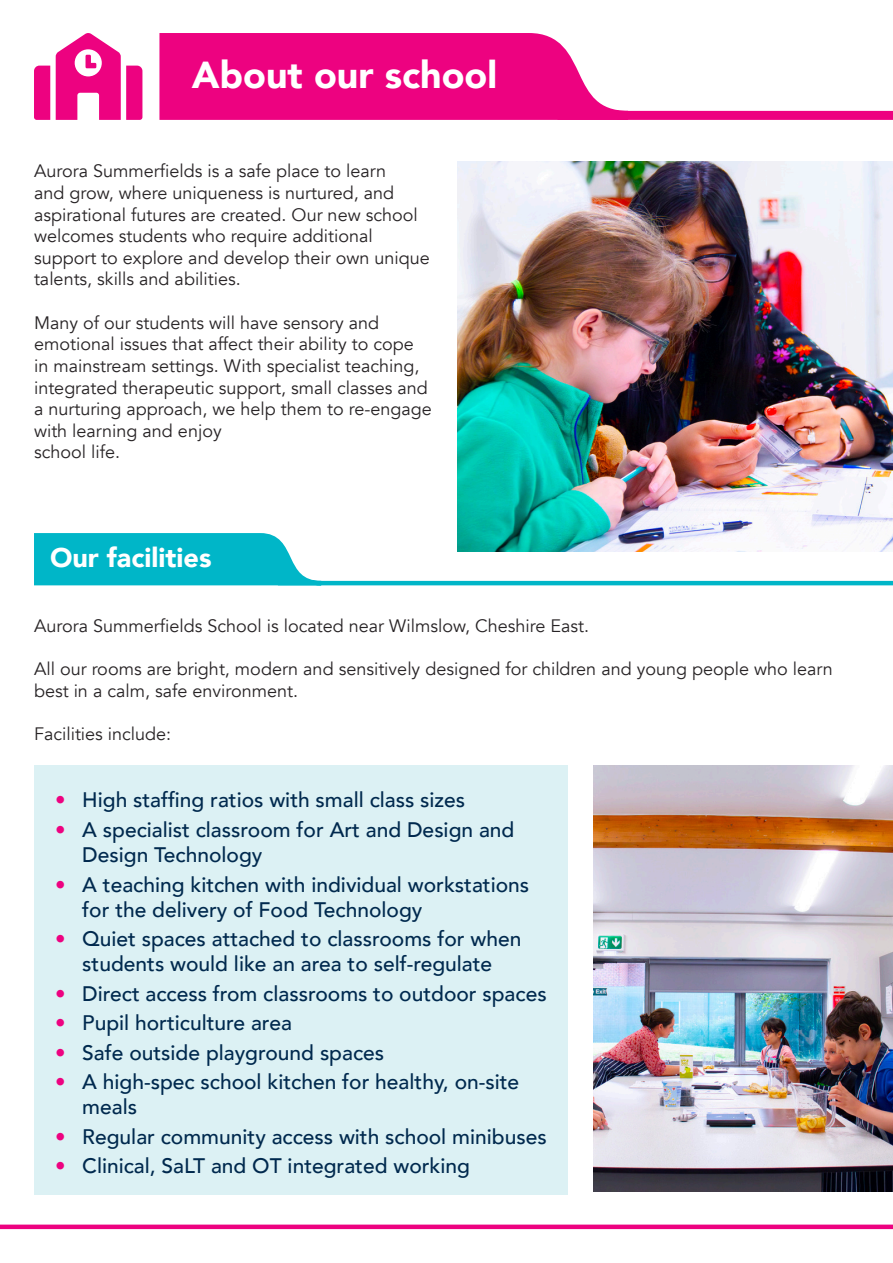
<style>
.page{position:relative;width:893px;height:1263px;background:#fff}
.page>*{position:absolute;margin:0;border:0;box-sizing:border-box;transform-origin:0 0}
.t1{font:900 37.5px "Avenir";color:#fff}
.t2{font:900 27px "Avenir";color:#fff}
.t3{font:500 21px/25.2px "Avenir";color:#00294e}
.t4{font:18px/21.6px "Avenir";color:#282426}
.s1{font-weight:900;color:#ed0280}
</style>
<div class="page">
<img style="left:593px;top:765px;width:300px;height:427px">
<hr style="left:278px;top:581px;width:615px;height:4px;background:#00b6c8">
<svg style="left:34px;top:533px;width:292px;height:53px;background:#1fbece"></svg>
<img style="left:457px;top:162px;width:436px;height:389px">
<div style="left:557px;top:111px;width:336px;height:9px;background:#ed0280"></div>
<svg style="left:159px;top:33px;width:478px;height:87px;background:#ee1e8e"></svg>
<div style="left:34px;top:765px;width:534px;height:429px;background:#dcf1f4"></div>
<svg style="left:34px;top:33px;width:108px;height:87px"></svg>
<div style="left:0;top:1224px;width:893px;height:5px;background:#ed0280"></div>
<p class="t1" style="left:192px;top:43px;width:307px">About our school</p>
<p class="t4" style="left:34px;top:161px;width:397px">Aurora Summerfields is a safe place to learn<br>and grow, where uniqueness is nurtured, and aspirational futures are created. Our new school welcomes students who require additional support to explore and develop their own unique talents, skills and abilities.</p>
<p class="t4" style="left:34px;top:312px;width:399px">Many of our students will have sensory and emotional issues that affect their ability to cope in mainstream settings. With specialist teaching, integrated therapeutic support, small classes and a nurturing approach, we help them to re-engage with learning and enjoy<br>school life.</p>
<p class="t2" style="left:50px;top:535px;width:163px">Our facilities</p>
<p class="t4" style="left:34px;top:616px;width:557px">Aurora Summerfields School is located near Wilmslow, Cheshire East.</p>
<p class="t4" style="left:34px;top:659px;width:800px">All our rooms are bright, modern and sensitively designed for children and young people who learn best in a calm, safe environment.</p>
<p class="t4" style="left:34px;top:724px;width:139px">Facilities include:</p>
<p class="t3" style="left:55px;top:786px;width:411px"><span class="s1">•</span> High staffing ratios with small class sizes</p>
<p class="t3" style="left:82px;top:816px;width:434px;text-indent:-27px"><span class="s1">•</span> A specialist classroom for Art and Design and<br>Design Technology</p>
<p class="t3" style="left:82px;top:870px;width:448px;text-indent:-27px"><span class="s1">•</span> A teaching kitchen with individual workstations for the delivery of Food Technology</p>
<p class="t3" style="left:55px;top:925px;width:468px;text-align:center"><span class="s1">•</span> Quiet spaces attached to classrooms for when students would like an area to self-regulate</p>
<p class="t3" style="left:55px;top:980px;width:493px"><span class="s1">•</span> Direct access from classrooms to outdoor spaces</p>
<p class="t3" style="left:55px;top:1009px;width:238px"><span class="s1">•</span> Pupil horticulture area</p>
<p class="t3" style="left:55px;top:1039px;width:330px"><span class="s1">•</span> Safe outside playground spaces</p>
<p class="t3" style="left:82px;top:1068px;width:438px;text-indent:-27px"><span class="s1">•</span> A high-spec school kitchen for healthy, on-site meals</p>
<p class="t3" style="left:55px;top:1123px;width:493px"><span class="s1">•</span> Regular community access with school minibuses</p>
<p class="t3" style="left:55px;top:1152px;width:416px"><span class="s1">•</span> Clinical, SaLT and OT integrated working</p>
</div>
